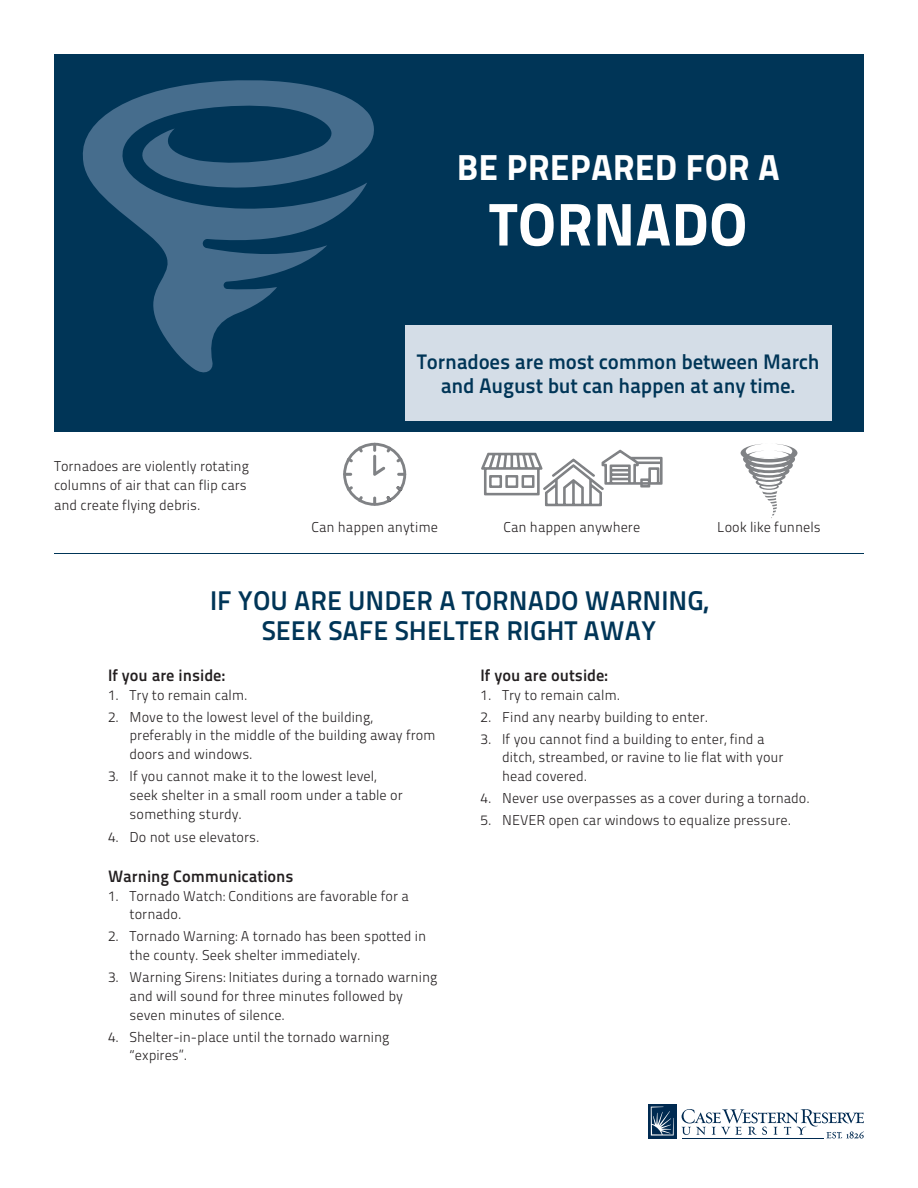
<style>
.page{position:relative;width:918px;height:1188px;background:#fff}
.page>*{position:absolute;margin:0;border:0;box-sizing:border-box;transform-origin:0 0}
.t1{font:60px "Titillium Maps 26 L 999 wt";color:#fff}
.t2{font:36px "Titillium Maps 26 L 999 wt";color:#fff}
.t3{font:27px/30px "Titillium Maps 26 L 750 wt";color:#003557;text-align:center}
.t4{font:21px/24px "Titillium Maps 26 L 750 wt";letter-spacing:-.01em;color:#003557;text-align:center}
.t5{font:16.5px "Titillium Maps 26 L 750 wt";color:#231f20}
.t6{font:14.25px/18.8px "Titillium Maps 26 L 250 wt";color:#231f20}
</style>
<div class="page">
<svg style="left:682px;top:1109px;width:182px;height:29px"></svg>
<hr style="left:682px;top:1138px;width:141px;height:1px;background:#002a51">
<svg style="left:648px;top:1104px;width:28px;height:34px"></svg>
<svg style="left:651px;top:1107px;width:23px;height:29px"></svg>
<div style="left:54px;top:54px;width:810px;height:378px;background:#003557"></div>
<svg style="left:82px;top:80px;width:292px;height:293px"></svg>
<div style="left:405px;top:325px;width:427px;height:96px;background:#d4dde7"></div>
<hr style="left:54px;top:553px;width:810px;height:1px;background:#003557">
<div style="left:343px;top:443px;width:63px;height:63px;border:3px solid #808285;border-radius:50%"></div>
<svg style="left:373px;top:497px;width:3px;height:9px"></svg>
<svg style="left:347px;top:458px;width:6px;height:4px"></svg>
<svg style="left:358px;top:447px;width:5px;height:5px"></svg>
<svg style="left:386px;top:486px;width:16px;height:16px"></svg>
<svg style="left:347px;top:486px;width:16px;height:16px"></svg>
<svg style="left:373px;top:443px;width:33px;height:33px"></svg>
<svg style="left:343px;top:473px;width:9px;height:3px"></svg>
<svg style="left:481px;top:449px;width:182px;height:58px"></svg>
<svg style="left:741px;top:444px;width:56px;height:74px"></svg>
<h2 class="t2" style="left:457px;top:139px;width:325px">BE PREPARED FOR A</h2>
<h1 class="t1" style="left:489px;top:177px;width:260px">TORNADO</h1>
<p class="t6" style="left:54px;top:455px;width:197px;line-height:19.5px">Tornadoes are violently rotating columns of air that can flip cars and create flying debris.</p>
<h3 class="t4" style="left:417px;top:348px;width:404px">Tornadoes are most common between March and August but can happen at any time.</h3>
<p class="t6" style="left:311px;top:517px;width:128px">Can happen anytime</p>
<p class="t6" style="left:503px;top:517px;width:138px">Can happen anywhere</p>
<p class="t6" style="left:717px;top:517px;width:105px">Look like funnels</p>
<h3 class="t3" style="left:210px;top:584px;width:500px">IF YOU ARE UNDER A TORNADO WARNING,<br>SEEK SAFE SHELTER RIGHT AWAY</h3>
<p class="t5" style="left:108px;top:663px;width:119px">If you are inside:</p>
<p class="t6" style="left:108px;top:685px;width:141px">1. Try to remain calm.</p>
<p class="t6" style="left:130px;top:707px;width:308px;text-indent:-22px">2. Move to the lowest level of the building, preferably in the middle of the building away from doors and windows.</p>
<p class="t6" style="left:130px;top:766px;width:275px;text-indent:-22px">3. If you cannot make it to the lowest level, seek shelter in a small room under a table or something sturdy.</p>
<p class="t6" style="left:108px;top:827px;width:153px">4. Do not use elevators.</p>
<p class="t5" style="left:108px;top:863px;width:187px">Warning Communications</p>
<p class="t6" style="left:130px;top:886px;width:281px;text-indent:-22px">1. Tornado Watch: Conditions are favorable for a tornado.</p>
<p class="t6" style="left:130px;top:926px;width:298px;text-indent:-22px">2. Tornado Warning: A tornado has been spotted in the county. Seek shelter immediately.</p>
<p class="t6" style="left:130px;top:967px;width:309px;text-indent:-22px">3. Warning Sirens: Initiates during a tornado warning and will sound for three minutes followed by seven minutes of silence.</p>
<p class="t6" style="left:130px;top:1026px;width:261px;text-indent:-22px">4. Shelter-in-place until the tornado warning “expires”.</p>
<p class="t5" style="left:481px;top:663px;width:129px">If you are outside:</p>
<p class="t6" style="left:481px;top:685px;width:141px">1. Try to remain calm.</p>
<p class="t6" style="left:481px;top:707px;width:229px">2. Find any nearby building to enter.</p>
<p class="t6" style="left:502px;top:729px;width:283px;text-indent:-22px">3. If you cannot find a building to enter, find a ditch, streambed, or ravine to lie flat with your head covered.</p>
<p class="t6" style="left:481px;top:788px;width:331px">4. Never use overpasses as a cover during a tornado.</p>
<p class="t6" style="left:481px;top:810px;width:312px">5. NEVER open car windows to equalize pressure.</p>
</div>
